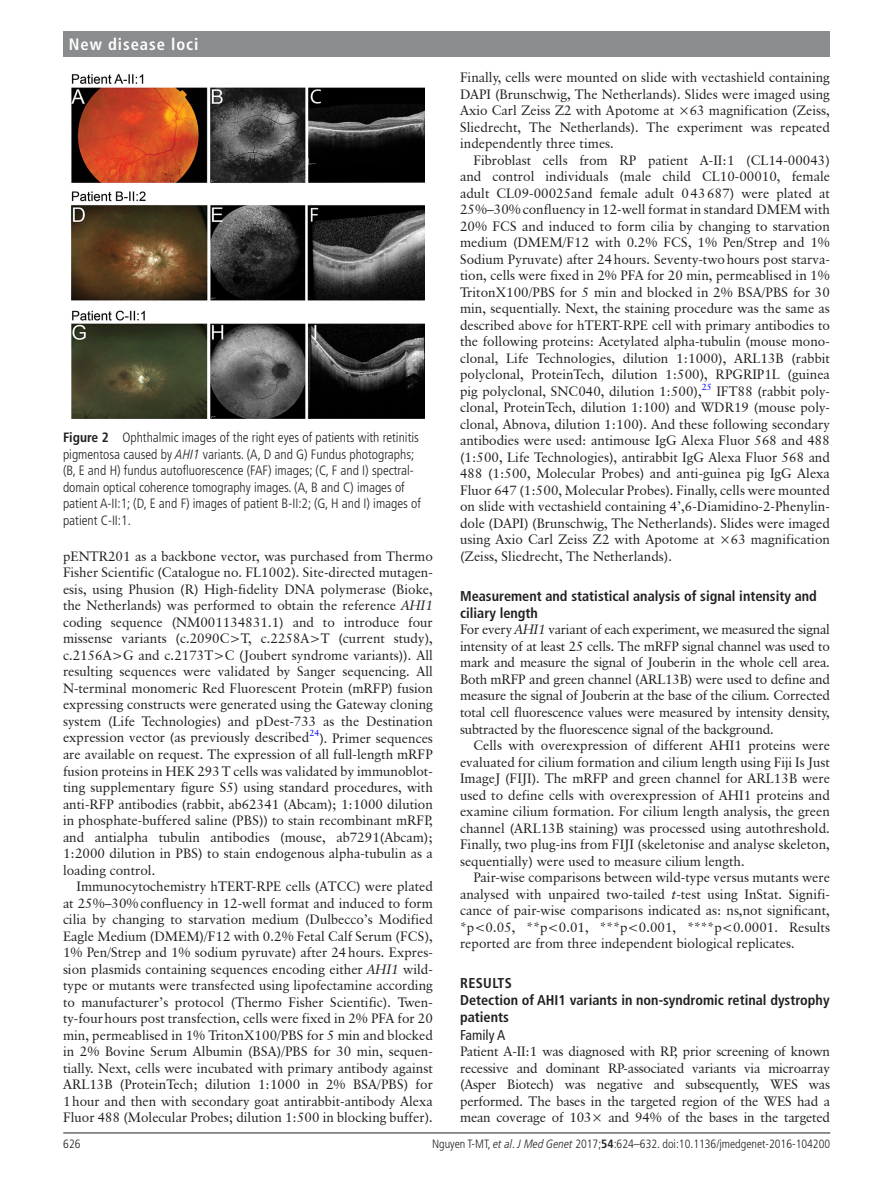
<style>
.page{position:relative;width:893px;height:1191px;background:#fff}
.page>*{position:absolute;margin:0;border:0;box-sizing:border-box;transform-origin:0 0}
.t1{font:700 condensed 16.5px "Frutiger LT Pro";letter-spacing:.055em;color:#fff}
.t2{font:700 condensed 14.25px/17.2px "Frutiger LT Pro";color:#231f20}
.t3{font:condensed 14.25px "Frutiger LT Pro";color:#231f20}
.t4{font:13.5px/16.5px "Classical Garamond BT";color:#231f20;text-align:justify}
.t5{font:300 condensed 13.5px/16.5px "Frutiger LT Pro";color:#231f20}
.t6{font:300 condensed 12px "Frutiger LT Pro";color:#231f20}
.s1{font-weight:700}
.s2{font-style:italic}
</style>
<div class="page">
<hr style="left:63px;top:1132px;width:767px;height:1px;background:#231f20">
<div style="left:63px;top:31px;width:767px;height:25px;background:#8a8c8e"></div>
<img style="left:72px;top:74px;width:352px;height:344px">
<p class="t1" style="left:69px;top:34px;width:131px">New disease loci</p>
<p class="t5" style="left:63px;top:429px;width:360px"><span class="s1">Figure 2</span> Ophthalmic images of the right eyes of patients with retinitis pigmentosa caused by <span class="s2">AHI1</span> variants. (A, D and G) Fundus photographs; (B, E and H) fundus autofluorescence (FAF) images; (C, F and I) spectral&shy;domain optical coherence tomography images. (A, B and C) images of patient A-II :1; (D, E and F) images of patient B-II :2; (G, H and I) images of patient C-II :1.</p>
<p class="t4" style="left:63px;top:548px;width:371px">pENTR201 as a backbone vector, was purchased from Thermo Fisher Scientific (Catalogue no. FL1002). Site-directed mutagen&shy;esis, using Phusion (R) High-fidelity DNA polymerase (Bioke, the Netherlands) was performed to obtain the reference <span class="s2">AHI1 </span>coding sequence (NM001134831.1) and to introduce four missense variants (c.2090C&gt;T, c.2258A&gt;T (current study), c.2156A&gt;G and c.2173T&gt;C (Joubert syndrome variants)). All resulting sequences were validated by Sanger sequencing. All N-terminal monomeric Red Fluorescent Protein (mRFP) fusion expressing constructs were generated using the Gateway cloning system (Life Technologies) and pDest-733 as the Destination expression vector (as previously described<sup>24</sup>). Primer sequences are available on request. The expression of all full-length mRFP fusion proteins in HEK 293T cells was validated by immunoblot&shy;ting supplementary figure S5) using standard procedures, with anti-RFP antibodies (rabbit, ab62341 (Abcam); 1:1000 dilution in phosphate-buffered saline (PBS)) to stain recombinant mRFP, and antialpha tubulin antibodies (mouse, ab7291(Abcam); 1:2000 dilution in PBS) to stain endogenous alpha-tubulin as a loading control.</p>
<p class="t4" style="left:63px;top:878px;width:371px;text-indent:14px">Immunocytochemistry hTERT-RPE cells (ATCC) were plated at 25%–30%confluency in 12-well format and induced to form cilia by changing to starvation medium (Dulbecco’s Modified Eagle Medium (DMEM)/F12 with 0.2% Fetal Calf Serum (FCS), 1% Pen/Strep and 1% sodium pyruvate) after 24hours. Expres&shy;sion plasmids containing sequences encoding either <span class="s2">AHI1</span> wild&shy;type or mutants were transfected using lipofectamine according to manufacturer’s protocol (Thermo Fisher Scientific). Twen&shy;ty-fourhours post transfection, cells were fixed in 2% PFA for 20 min, permeablised in 1% TritonX100/PBS for 5 min and blocked in 2% Bovine Serum Albumin (BSA)/PBS for 30 min, sequen&shy;tially. Next, cells were incubated with primary antibody against ARL13B (ProteinTech; dilution 1:1000 in 2% BSA/PBS) for 1hour and then with secondary goat antirabbit-antibody Alexa Fluor 488 (Molecular Probes; dilution 1:500 in blocking buffer).</p>
<p class="t4" style="left:460px;top:69px;width:371px">Finally, cells were mounted on slide with vectashield containing DAPI (Brunschwig, The Netherlands). Slides were imaged using Axio Carl Zeiss Z2 with Apotome at ×63 magnification (Zeiss, Sliedrecht, The Netherlands). The experiment was repeated independently three times.</p>
<p class="t4" style="left:460px;top:152px;width:371px;text-indent:14px">Fibroblast cells from RP patient A-II:1 (CL14-00043) and control individuals (male child CL10-00010, female adult CL09-00025and female adult 043687) were plated at 25%–30%confluency in 12-well format in standard DMEM with 20% FCS and induced to form cilia by changing to starvation medium (DMEM/F12 with 0.2% FCS, 1% Pen/Strep and 1% Sodium Pyruvate) after 24hours. Seventy-twohours post starva&shy;tion, cells were fixed in 2% PFA for 20 min, permeablised in 1% TritonX100/PBS for 5 min and blocked in 2% BSA/PBS for 30 min, sequentially. Next, the staining procedure was the same as described above for hTERT-RPE cell with primary antibodies to the following proteins: Acetylated alpha-tubulin (mouse mono&shy;clonal, Life Technologies, dilution 1:1000), ARL13B (rabbit polyclonal, ProteinTech, dilution 1:500), RPGRIP1L (guinea pig polyclonal, SNC040, dilution 1:500),<sup>25</sup> IFT88 (rabbit poly&shy;clonal, ProteinTech, dilution 1:100) and WDR19 (mouse poly&shy;clonal, Abnova, dilution 1:100). And these following secondary antibodies were used: antimouse IgG Alexa Fluor 568 and 488 (1:500, Life Technologies), antirabbit IgG Alexa Fluor 568 and 488 (1:500, Molecular Probes) and anti-guinea pig IgG Alexa Fluor 647 (1:500, Molecular Probes). Finally, cells were mounted on slide with vectashield containing 4’,6-Diamidino-2-Phenylin&shy;dole (DAPI) (Brunschwig, The Netherlands). Slides were imaged using Axio Carl Zeiss Z2 with Apotome at ×63 magnification (Zeiss, Sliedrecht, The Netherlands).</p>
<p class="t2" style="left:460px;top:587px;width:358px">Measurement and statistical analysis of signal intensity and ciliary length</p>
<p class="t4" style="left:460px;top:621px;width:371px">For every <span class="s2">AHI1</span> variant of each experiment, we measured the signal intensity of at least 25 cells. The mRFP signal channel was used to mark and measure the signal of Jouberin in the whole cell area.<br>Both mRFP and green channel (ARL13B) were used to define and measure the signal of Jouberin at the base of the cilium. Corrected total cell fluorescence values were measured by intensity density, subtracted by the fluorescence signal of the background.</p>
<p class="t4" style="left:460px;top:737px;width:371px;text-indent:14px">Cells with overexpression of different AHI1 proteins were evaluated for cilium formation and cilium length using Fiji Is Just ImageJ (FIJI). The mRFP and green channel for ARL13B were used to define cells with overexpression of AHI1 proteins and examine cilium formation. For cilium length analysis, the green channel (ARL13B staining) was processed using autothreshold.<br>Finally, two plug-ins from FIJI (skeletonise and analyse skeleton, sequentially) were used to measure cilium length.</p>
<p class="t4" style="left:460px;top:869px;width:371px;text-indent:14px">Pair-wise comparisons between wild-type versus mutants were analysed with unpaired two-tailed <span class="s2">t</span>-test using InStat. Signifi&shy;cance of pair-wise comparisons indicated as: ns,not significant, *p&lt;0.05, **p&lt;0.01, ***p&lt;0.001, ****p&lt;0.0001. Results reported are from three independent biological replicates.</p>
<p class="t2" style="left:460px;top:974px;width:371px">Results<br>Detection of AHI1 variants in non-syndromic retinal dystrophy patients</p>
<p class="t3" style="left:460px;top:1026px;width:47px">Family A</p>
<p class="t4" style="left:460px;top:1043px;width:371px">Patient A-II:1 was diagnosed with RP, prior screening of known recessive and dominant RP-associated variants via microarray (Asper Biotech) was negative and subsequently, WES was performed. The bases in the targeted region of the WES had a mean coverage of 103× and 94% of the bases in the targeted</p>
<p class="t6" style="left:63px;top:1136px;width:19px">626</p>
<p class="t6" style="left:432px;top:1136px;width:400px">Nguyen T-MT, <span class="s2">et al</span>. <span class="s2">J Med Genet</span> 2017;<span class="s1">54</span>:624–632. doi:10.1136/jmedgenet-2016-104200</p>
</div>
